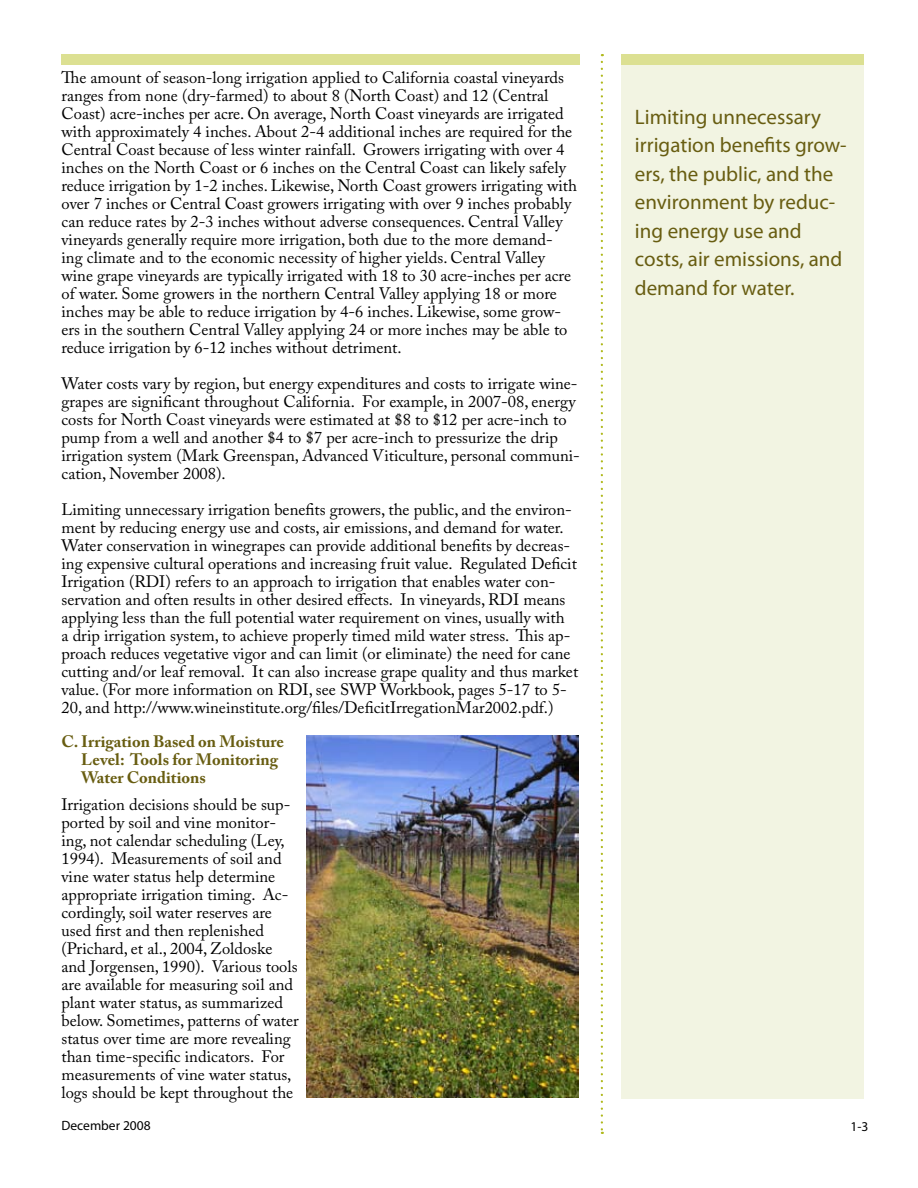
<style>
.page{position:relative;width:918px;height:1188px;background:#fff}
.page>*{position:absolute;margin:0;border:0;box-sizing:border-box;transform-origin:0 0}
.t1{font:21px/28.5px "Myriad Pro";color:#685d11}
.t2{font:16.5px/18px "Adobe Caslon Pro";color:#000}
.t3{font:700 16.5px/18px "Adobe Caslon Pro";color:#685d11}
.t4{font:13.5px "Myriad Pro";color:#000}
</style>
<div class="page">
<div style="left:621px;top:64px;width:243px;height:1036px;background:#f2f4e2"></div>
<svg style="left:601px;top:62px;width:2px;height:1072px"></svg>
<div style="left:621px;top:54px;width:243px;height:10px;background:#dce092"></div>
<div style="left:62px;top:54px;width:518px;height:10px;background:#dce092"></div>
<img style="left:306px;top:735px;width:272px;height:363px">
<p class="t2" style="left:62px;top:68px;width:517px">The amount of season-long irrigation applied to California coastal vineyards ranges from none (dry-farmed) to about 8 (North Coast) and 12 (Central Coast) acre-inches per acre. On average, North Coast vineyards are irrigated with approximately 4 inches. About 2-4 additional inches are required for the Central Coast because of less winter rainfall. Growers irrigating with over 4 inches on the North Coast or 6 inches on the Central Coast can likely safely reduce irrigation by 1-2 inches. Likewise, North Coast growers irrigating with over 7 inches or Central Coast growers irrigating with over 9 inches probably can reduce rates by 2-3 inches without adverse consequences. Central Valley vineyards generally require more irrigation, both due to the more demand&shy;ing climate and to the economic necessity of higher yields. Central Valley wine grape vineyards are typically irrigated with 18 to 30 acre-inches per acre of water. Some growers in the northern Central Valley applying 18 or more inches may be able to reduce irrigation by 4-6 inches. Likewise, some grow&shy;ers in the southern Central Valley applying 24 or more inches may be able to reduce irrigation by 6-12 inches without detriment.</p>
<p class="t2" style="left:62px;top:374px;width:520px">Water costs vary by region, but energy expenditures and costs to irrigate wine&shy;grapes are significant throughout California. For example, in 2007-08, energy costs for North Coast vineyards were estimated at $8 to $12 per acre-inch to pump from a well and another $4 to $7 per acre-inch to pressurize the drip irrigation system (Mark Greenspan, Advanced Viticulture, personal communi&shy;cation, November 2008).</p>
<p class="t2" style="left:62px;top:500px;width:518px">Limiting unnecessary irrigation benefits growers, the public, and the environ&shy;ment by reducing energy use and costs, air emissions, and demand for water.<br>Water conservation in winegrapes can provide additional benefits by decreas&shy;ing expensive cultural operations and increasing fruit value. Regulated Deficit Irrigation (RDI) refers to an approach to irrigation that enables water con&shy;servation and often results in other desired effects. In vineyards, RDI means applying less than the full potential water requirement on vines, usually with<br>a drip irrigation system, to achieve properly timed mild water stress. This ap&shy;proach reduces vegetative vigor and can limit (or eliminate) the need for cane cutting and/or leaf removal. It can also increase grape quality and thus market value. (For more information on RDI, see SWP Workbook, pages 5-17 to 5- 20, and http://www.wineinstitute.org/files/DeficitIrregationMar2002.pdf.)</p>
<p class="t3" style="left:81px;top:732px;width:204px;text-indent:-20px">C. Irrigation Based on Moisture<br>Level: Tools for Monitoring<br>Water Conditions</p>
<p class="t2" style="left:62px;top:795px;width:239px">Irrigation decisions should be sup&shy;ported by soil and vine monitor&shy;ing, not calendar scheduling (Ley, 1994). Measurements of soil and vine water status help determine appropriate irrigation timing. Ac&shy;cordingly, soil water reserves are used first and then replenished (Prichard, et al., 2004, Zoldoske and Jorgensen, 1990). Various tools are available for measuring soil and plant water status, as summarized below. Sometimes, patterns of water status over time are more revealing than time-specific indicators. For measurements of vine water status, logs should be kept throughout the</p>
<p class="t4" style="left:62px;top:1117px;width:91px">December 2008</p>
<p class="t4" style="left:850px;top:1118px;width:19px">1-3</p>
<p class="t1" style="left:635px;top:102px;width:213px">Limiting unnecessary irrigation benefits grow&shy;ers, the public, and the environment by reduc&shy;ing energy use and costs, air emissions, and demand for water.</p>
</div>
